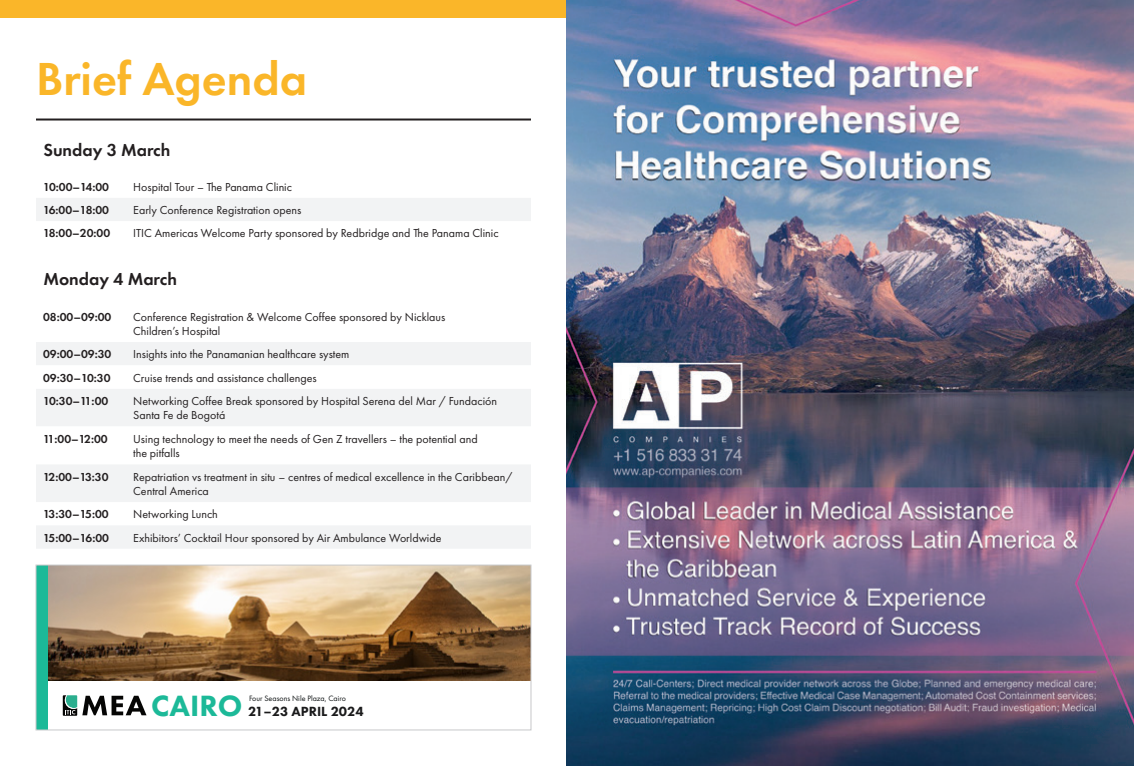
<style>
.page{position:relative;width:1134px;height:766px;background:#fff}
.page>*{position:absolute;margin:0;border:0;box-sizing:border-box;transform-origin:0 0}
.AGENDA_Day{font:600 48px "Futura PT";color:#fab629}
.t1{font:800 30.4px "Futura PT";color:#1cb998}
.BRIEF_AGENDA_Day{font:600 18px "Futura PT";color:#231f20}
.t2{font:800 13.8px "Futura PT";color:rgb(0 0 2/.9)}
.BRIEF_AGENDA_Title{font:12px/14.4px "Futura PT";color:#231f20}
.BRIEF_AGENDA_Time{font:600 12px "Futura PT";color:#231f20}
.t3{font:8px "Futura PT";color:#111516}
</style>
<div class="page">
<div style="left:0;top:0;width:567px;height:18px;background:#fab629"></div>
<div style="left:36px;top:198px;width:495px;height:23px;background:#f2f3f4"></div>
<svg style="left:36px;top:342px;width:495px;height:206px;fill:#f2f3f4"></svg>
<svg style="left:36px;top:365px;width:495px;height:99px"></svg>
<hr style="left:36px;top:118px;width:495px;height:2px;background:#231f20">
<img style="left:567px;top:0;width:567px;height:765px">
<img style="left:48px;top:566px;width:481px;height:115px">
<div style="left:36px;top:565px;width:12px;height:164px;background:#1cb998"></div>
<svg style="left:63px;top:695px;width:83px;height:20px"></svg>
<div style="left:36px;top:564px;width:495px;height:166px;border:1px solid #c7c8ca"></div>
<p class="AGENDA_Day" style="left:36px;top:49px;width:273px">Brief Agenda</p>
<p class="BRIEF_AGENDA_Day" style="left:43px;top:138px;width:129px">Sunday 3 March</p>
<p class="BRIEF_AGENDA_Time" style="left:43px;top:179px;width:67px">10:00–14:00</p>
<p class="BRIEF_AGENDA_Title" style="left:133px;top:179px;width:160px">Hospital Tour – The Panama Clinic</p>
<p class="BRIEF_AGENDA_Time" style="left:43px;top:202px;width:68px">16:00–18:00</p>
<p class="BRIEF_AGENDA_Title" style="left:133px;top:203px;width:170px">Early Conference Registration opens</p>
<p class="BRIEF_AGENDA_Time" style="left:43px;top:226px;width:69px">18:00–20:00</p>
<p class="BRIEF_AGENDA_Title" style="left:133px;top:226px;width:367px">ITIC Americas Welcome Party sponsored by Redbridge and The Panama Clinic</p>
<p class="BRIEF_AGENDA_Day" style="left:43px;top:268px;width:135px">Monday 4 March</p>
<p class="BRIEF_AGENDA_Time" style="left:43px;top:309px;width:70px">08:00–09:00</p>
<p class="BRIEF_AGENDA_Title" style="left:133px;top:309px;width:314px">Conference Registration &amp; Welcome Coffee sponsored by Nicklaus<br>Children’s Hospital</p>
<p class="BRIEF_AGENDA_Time" style="left:43px;top:346px;width:70px">09:00–09:30</p>
<p class="BRIEF_AGENDA_Title" style="left:133px;top:347px;width:218px">Insights into the Panamanian healthcare system</p>
<p class="BRIEF_AGENDA_Time" style="left:43px;top:370px;width:69px">09:30–10:30</p>
<p class="BRIEF_AGENDA_Title" style="left:133px;top:370px;width:185px">Cruise trends and assistance challenges</p>
<p class="BRIEF_AGENDA_Time" style="left:43px;top:393px;width:67px">10:30–11:00</p>
<p class="BRIEF_AGENDA_Title" style="left:133px;top:393px;width:365px">Networking Coffee Break sponsored by Hospital Serena del Mar / Fundación<br>Santa Fe de Bogotá</p>
<p class="BRIEF_AGENDA_Time" style="left:43px;top:431px;width:66px">11:00–12:00</p>
<p class="BRIEF_AGENDA_Title" style="left:133px;top:431px;width:346px">Using technology to meet the needs of Gen Z travellers – the potential and the pitfalls</p>
<p class="BRIEF_AGENDA_Time" style="left:43px;top:469px;width:67px">12:00–13:30</p>
<p class="BRIEF_AGENDA_Title" style="left:133px;top:469px;width:381px">Repatriation vs treatment in situ – centres of medical excellence in the Caribbean/<br>Central America</p>
<p class="BRIEF_AGENDA_Time" style="left:43px;top:506px;width:67px">13:30–15:00</p>
<p class="BRIEF_AGENDA_Title" style="left:133px;top:507px;width:86px">Networking Lunch</p>
<p class="BRIEF_AGENDA_Time" style="left:43px;top:530px;width:67px">15:00–16:00</p>
<p class="BRIEF_AGENDA_Title" style="left:133px;top:530px;width:310px">Exhibitors’ Cocktail Hour sponsored by Air Ambulance Worldwide</p>
<p class="t1" style="left:151px;top:686px;width:93px">CAIRO</p>
<p class="t3" style="left:249px;top:693px;width:98px">Four Seasons Nile Plaza, Cairo</p>
<p class="t2" style="left:248px;top:703px;width:117px">21–23 APRIL 2024</p>
</div>
